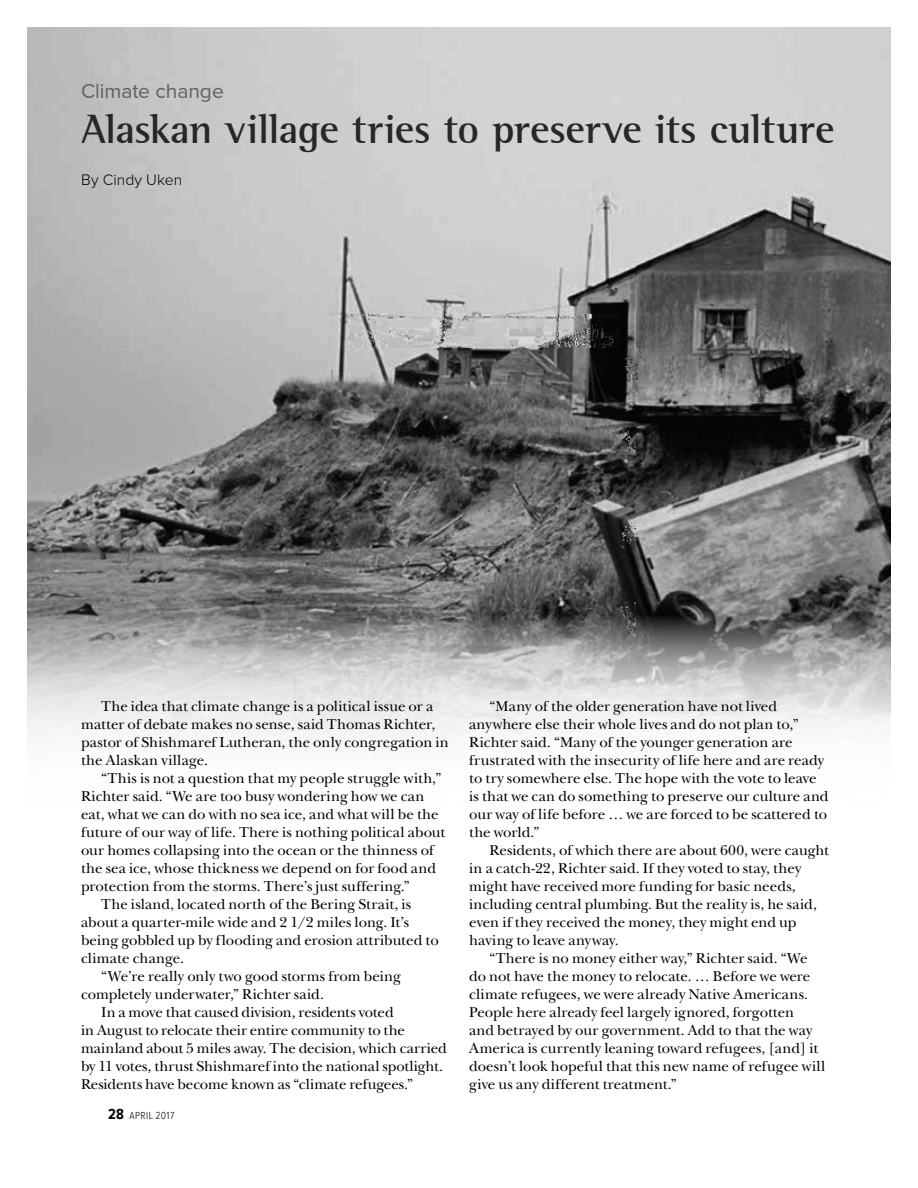
<style>
.page{position:relative;width:918px;height:1188px;background:#fff}
.page>*{position:absolute;margin:0;border:0;box-sizing:border-box;transform-origin:0 0}
.t1{font:700 42px "Rotis Semi Serif Std";letter-spacing:-.01em;color:#272727}
.t2{font:21px "Proxima Nova";letter-spacing:-.005em;color:#606060}
.t3{font:300 15.75px "Proxima Nova";letter-spacing:.005em;color:#000}
.t4{font:15px/18px "New Baskerville";color:#000}
.t5{font:300 10.5px "Proxima Nova Cond";letter-spacing:.045em;color:#000}
.s1{font-weight:700;font-size:15px}
</style>
<div class="page">
<img style="left:27px;top:27px;width:864px;height:712px">
<h2 class="t2" style="left:81px;top:81px;width:144px">Climate change</h2>
<h1 class="t1" style="left:81px;top:103px;width:755px">Alaskan village tries to preserve its culture</h1>
<p class="t3" style="left:81px;top:172px;width:103px">By Cindy Uken</p>
<p class="t4" style="left:81px;top:697px;width:369px;text-indent:20px">The idea that climate change is a political issue or a matter of debate makes no sense, said Thomas Richter, pastor of Shishmaref Lutheran, the only congregation in the Alaskan village.</p>
<p class="t4" style="left:101px;top:769px;width:342px">“This is not a question that my people struggle with,”</p>
<p class="t4" style="left:81px;top:787px;width:345px">Richter said. “We are too busy wondering how we can</p>
<p class="t4" style="left:81px;top:805px;width:359px">eat, what we can do with no sea ice, and what will be the</p>
<p class="t4" style="left:81px;top:823px;width:366px">future of our way of life. There is nothing political about</p>
<p class="t4" style="left:81px;top:841px;width:355px">our homes collapsing into the ocean or the thinness of</p>
<p class="t4" style="left:81px;top:859px;width:357px">the sea ice, whose thickness we depend on for food and</p>
<p class="t4" style="left:81px;top:877px;width:330px">protection from the storms. There’s just suffering.”</p>
<p class="t4" style="left:101px;top:895px;width:312px">The island, located north of the Bering Strait, is</p>
<p class="t4" style="left:81px;top:913px;width:330px">about a quarter-mile wide and 2 1/2 miles long. It’s</p>
<p class="t4" style="left:81px;top:931px;width:359px">being gobbled up by flooding and erosion attributed to</p>
<p class="t4" style="left:81px;top:949px;width:105px">climate change.</p>
<p class="t4" style="left:101px;top:967px;width:301px">“We’re really only two good storms from being</p>
<p class="t4" style="left:81px;top:985px;width:245px">completely underwater,” Richter said.</p>
<p class="t4" style="left:101px;top:1003px;width:294px">In a move that caused division, residents voted</p>
<p class="t4" style="left:81px;top:1021px;width:325px">in August to relocate their entire community to the</p>
<p class="t4" style="left:81px;top:1039px;width:367px">mainland about 5 miles away. The decision, which carried</p>
<p class="t4" style="left:81px;top:1057px;width:363px">by 11 votes, thrust Shishmaref into the national spotlight.</p>
<p class="t4" style="left:81px;top:1075px;width:334px">Residents have become known as “climate refugees.”</p>
<p class="t5" style="left:108px;top:1108px;width:68px"><span class="s1">28</span> APRIL 2017</p>
<p class="t4" style="left:469px;top:697px;width:361px;text-indent:20px">“Many of the older generation have not lived anywhere else their whole lives and do not plan to,” Richter said. “Many of the younger generation are frustrated with the insecurity of life here and are ready to try somewhere else. The hope with the vote to leave is that we can do something to preserve our culture and our way of life before … we are forced to be scattered to the world.”</p>
<p class="t4" style="left:469px;top:841px;width:361px;text-indent:20px">Residents, of which there are about 600, were caught in a catch-22, Richter said. If they voted to stay, they might have received more funding for basic needs, including central plumbing. But the reality is, he said, even if they received the money, they might end up having to leave anyway.</p>
<p class="t4" style="left:469px;top:949px;width:358px;text-indent:20px">“There is no money either way,” Richter said. “We do not have the money to relocate. … Before we were climate refugees, we were already Native Americans.<br>People here already feel largely ignored, forgotten<br>and betrayed by our government. Add to that the way America is currently leaning toward refugees, [and] it doesn’t look hopeful that this new name of refugee will give us any different treatment.”</p>
</div>
